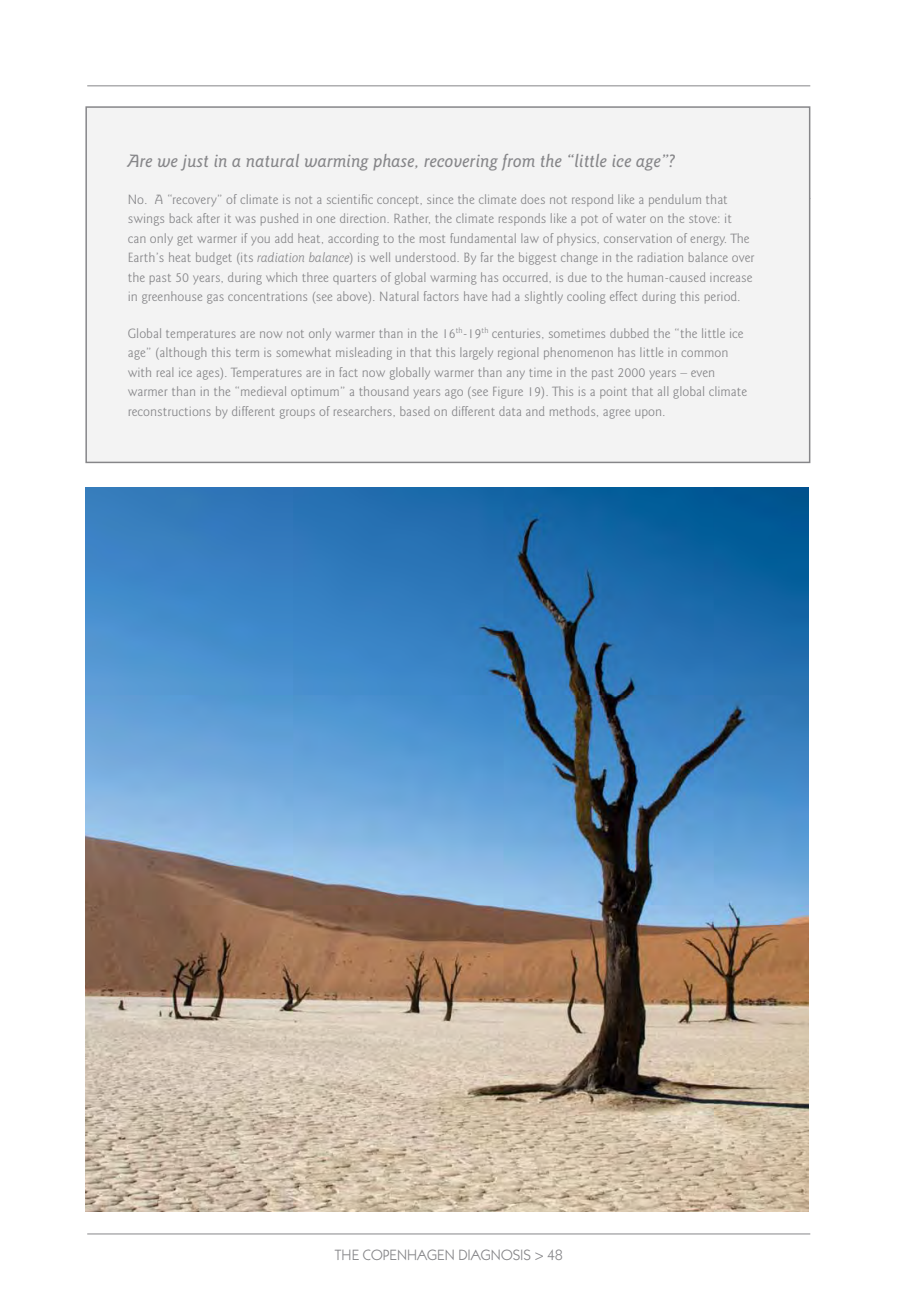
<style>
.page{position:relative;width:915px;height:1297px;background:#fff}
.page>*{position:absolute;margin:0;border:0;box-sizing:border-box;transform-origin:0 0}
.t1{font:italic 500 18px "Goudy Sans IT Cby BT";color:#868689}
.t2{font:15px "Itc Kabel";color:#868689}
.t3{font:300 13.5px/19.5px "Goudy Sans IT Cby BT";color:#868689}
.s1{font-style:italic}
</style>
<div class="page">
<hr style="left:87px;top:85px;width:723px;height:1px;background:#868689">
<hr style="left:87px;top:1233px;width:723px;height:1px;background:#868689">
<div style="left:85px;top:106px;width:725px;height:357px;background:#f3f3f3;border:2px solid #868689"></div>
<img style="left:85px;top:488px;width:723px;height:724px">
<h1 class="t1" style="left:128px;top:150px;width:549px">Are we just in a natural warming phase, recovering from the “little ice age”?</h1>
<p class="t3" style="left:128px;top:190px;width:628px">No. A “recovery” of climate is not a scientific concept, since the climate does not respond like a pendulum that swings back after it was pushed in one direction. Rather, the climate responds like a pot of water on the stove: it<br>can only get warmer if you add heat, according to the most fundamental law of physics, conservation of energy. The Earth’s heat budget (its <span class="s1">radiation balance</span>) is well understood. By far the biggest change in the radiation balance over the past 50 years, during which three quarters of global warming has occurred, is due to the human-caused increase in greenhouse gas concentrations (see above). Natural factors have had a slightly cooling effect during this period.</p>
<p class="t3" style="left:128px;top:324px;width:621px">Global temperatures are now not only warmer than in the 16<sup>th</sup>-19<sup>th</sup> centuries, sometimes dubbed the “the little ice age” (although this term is somewhat misleading in that this largely regional phenomenon has little in common with real ice ages). Temperatures are in fact now globally warmer than any time in the past 2000 years – even warmer than in the “medieval optimum” a thousand years ago (see Figure 19). This is a point that all global climate reconstructions by different groups of researchers, based on different data and methods, agree upon.</p>
<p class="t2" style="left:335px;top:1246px;width:156px">TH E COPENHAGEN DIAGNOSIS</p>
<p class="t2" style="left:534px;top:1246px;width:29px">&gt; 48</p>
</div>
